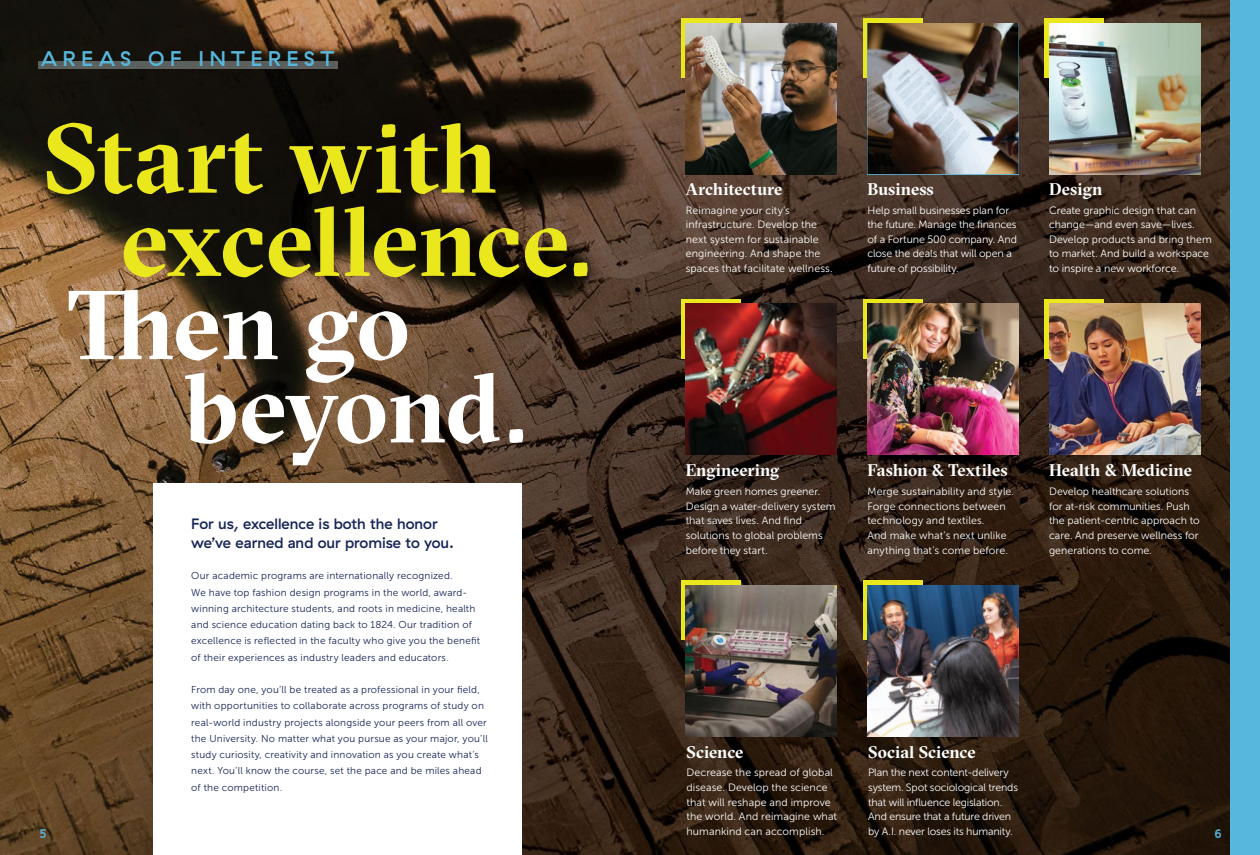
<style>
.page{position:relative;width:1260px;height:855px;background:#fff}
.page>*{position:absolute;margin:0;border:0;box-sizing:border-box;transform-origin:0 0}
.t1{font:700 97.5px/83.2px "GT Sectra Fine";color:#ebe71d}
.t2{font:700 97.5px/83.2px "GT Sectra Fine";letter-spacing:-.01em;color:#fff}
.t3{font:500 21.25px "GT Haptik";letter-spacing:.25em;color:#58b7dd}
.t4{font:700 16.88px "GT Sectra Fine";letter-spacing:.005em;color:#fff}
.t5{font:500 15px/18.8px "GT Haptik";color:#152456}
.t6{font:500 12.5px "GT Haptik";color:#58b7dd}
.t7{font:10.62px/14.6px "Museo Sans 300";color:#fff}
.t8{font:10px/16.2px "Museo Sans 300";letter-spacing:.02em;color:#152456}
</style>
<div class="page">
<img style="left:0;top:0;width:1230px;height:855px">
<div style="left:1230px;top:0;width:30px;height:855px;background:#58b7dd"></div>
<div style="left:38px;top:62px;width:300px;height:7px;background:#5b605d"></div>
<div style="left:153px;top:484px;width:369px;height:371px;background:#fff"></div>
<div style="left:681px;top:19px;width:60px;height:59px;background:#ebe71d"></div>
<svg style="left:681px;top:299px;width:60px;height:59px"></svg>
<div style="left:681px;top:581px;width:60px;height:59px;background:#ebe71d"></div>
<div style="left:863px;top:19px;width:59px;height:59px;background:#ebe71d"></div>
<div style="left:863px;top:299px;width:59px;height:59px;background:#ebe71d"></div>
<div style="left:863px;top:581px;width:59px;height:59px;background:#ebe71d"></div>
<div style="left:1045px;top:19px;width:59px;height:59px;background:#ebe71d"></div>
<div style="left:1045px;top:299px;width:59px;height:59px;background:#ebe71d"></div>
<img style="left:686px;top:585px;width:151px;height:151px">
<img style="left:867px;top:585px;width:152px;height:151px">
<img style="left:686px;top:23px;width:151px;height:151px">
<img style="left:867px;top:23px;width:152px;height:151px">
<img style="left:1049px;top:23px;width:151px;height:151px">
<img style="left:686px;top:304px;width:151px;height:151px">
<img style="left:867px;top:304px;width:152px;height:151px">
<img style="left:1049px;top:304px;width:151px;height:151px">
<h2 class="t3" style="left:41px;top:47px;width:295px">AREAS OF INTEREST</h2>
<h1 class="t1" style="left:121px;top:117px;width:472px;text-indent:-78px">Start with excellence.</h1>
<h1 class="t2" style="left:184px;top:284px;width:345px;text-indent:-117px">Then go beyond.</h1>
<h3 class="t4" style="left:686px;top:179px;width:98px">Architecture</h3>
<p class="t7" style="left:686px;top:203px;width:148px">Reimagine your city’s infrastructure. Develop the next system for sustainable engineering. And shape the spaces that facilitate wellness.</p>
<h3 class="t4" style="left:867px;top:179px;width:68px">Business</h3>
<p class="t7" style="left:867px;top:203px;width:151px">Help small businesses plan for the future. Manage the finances of a Fortune 500 company. And close the deals that will open a future of possibility.</p>
<h3 class="t4" style="left:1049px;top:179px;width:55px">Design</h3>
<p class="t7" style="left:1049px;top:203px;width:164px">Create graphic design that can change—and even save—lives.<br>Develop products and bring them to market. And build a workspace to inspire a new workforce.</p>
<h3 class="t4" style="left:867px;top:460px;width:142px">Fashion &amp; Textiles</h3>
<p class="t7" style="left:867px;top:484px;width:148px">Merge sustainability and style.<br>Forge connections between technology and textiles.<br>And make what’s next unlike anything that’s come before.</p>
<h3 class="t4" style="left:1049px;top:460px;width:144px">Health &amp; Medicine</h3>
<p class="t7" style="left:1049px;top:484px;width:152px">Develop healthcare solutions for at-risk communities. Push the patient-centric approach to care. And preserve wellness for generations to come.</p>
<h3 class="t4" style="left:686px;top:460px;width:95px">Engineering</h3>
<p class="t7" style="left:686px;top:484px;width:151px">Make green homes greener.<br>Design a water-delivery system that saves lives. And find solutions to global problems before they start.</p>
<h3 class="t5" style="left:191px;top:515px;width:264px">For us, excellence is both the honor we’ve earned and our promise to you.</h3>
<p class="t8" style="left:191px;top:568px;width:290px">Our academic programs are internationally recognized.<br>We have top fashion design programs in the world, award&shy;winning architecture students, and roots in medicine, health and science education dating back to 1824. Our tradition of excellence is reflected in the faculty who give you the benefit of their experiences as industry leaders and educators.</p>
<p class="t8" style="left:191px;top:682px;width:298px">From day one, you’ll be treated as a professional in your field, with opportunities to collaborate across programs of study on real-world industry projects alongside your peers from all over the University. No matter what you pursue as your major, you’ll study curiosity, creativity and innovation as you create what’s next. You’ll know the course, set the pace and be miles ahead of the competition.</p>
<h3 class="t4" style="left:687px;top:742px;width:59px">Science</h3>
<p class="t7" style="left:687px;top:766px;width:152px">Decrease the spread of global disease. Develop the science that will reshape and improve the world. And reimagine what humankind can accomplish.</p>
<h3 class="t4" style="left:868px;top:742px;width:109px">Social Science</h3>
<p class="t7" style="left:868px;top:766px;width:151px">Plan the next content-delivery system. Spot sociological trends that will influence legislation.<br>And ensure that a future driven by A.I. never loses its humanity.</p>
<p class="t6" style="left:40px;top:826px;width:8px">5</p>
<p class="t6" style="left:1214px;top:826px;width:9px">6</p>
</div>
